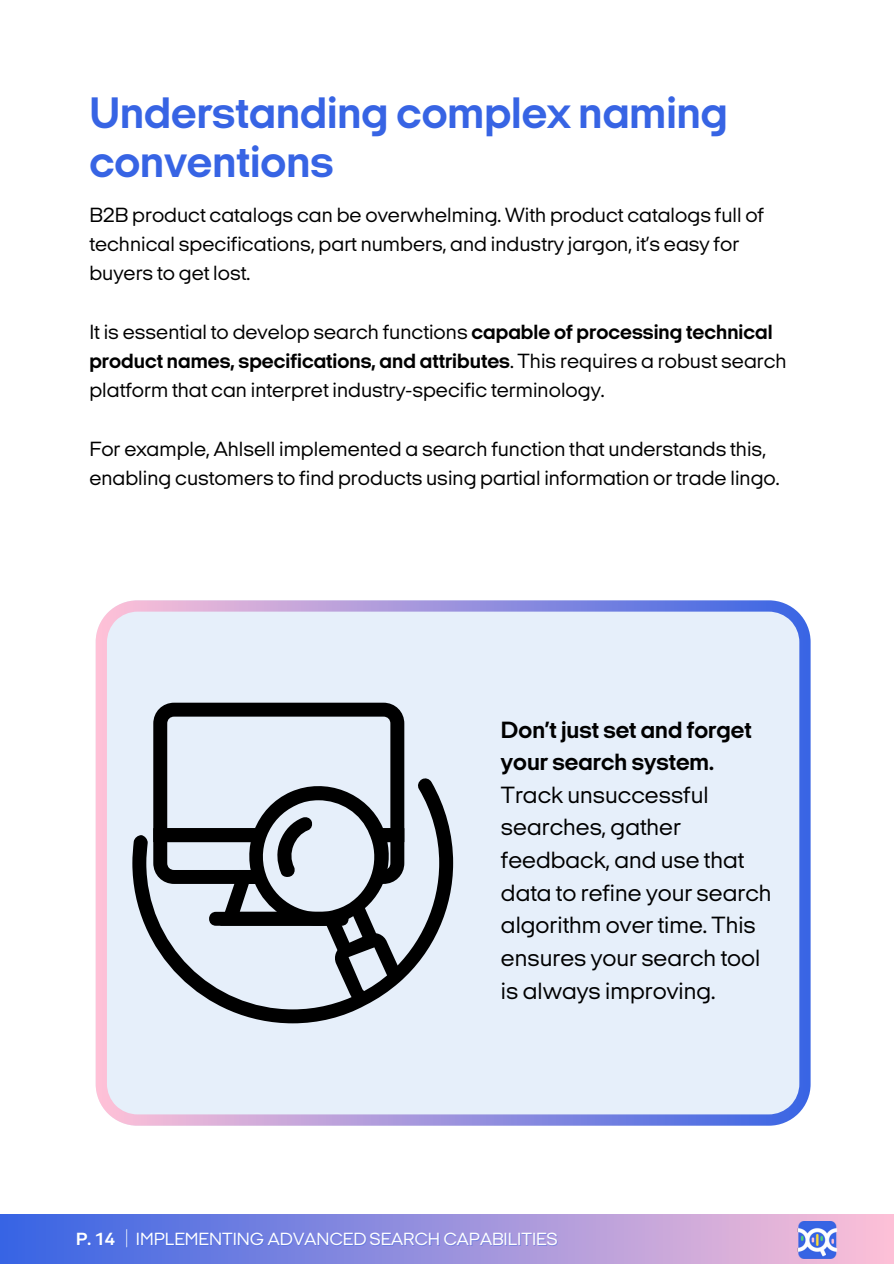
<style>
.page{position:relative;width:894px;height:1264px;background:#fff}
.page>*{position:absolute;margin:0;border:0;box-sizing:border-box;transform-origin:0 0}
.t1{font:700 45px/49.5px "Italian Plate No 2 Expanded";color:#3764e4}
.t2{font:24px/32.7px "Italian Plate No 2 Expanded";color:#000}
.t3{font:21px/29.2px "Italian Plate No 2 Expanded";color:#000}
.t4{font:18px "Italian Plate No 2 Expanded";color:#fff}
.s1{font-weight:700}
.s2{font-weight:700;color:rgb(55 100 228/.4)}
.s3{font-family:"Noto Sans CJ Ksc"}
</style>
<div class="page">
<svg style="left:96px;top:600px;width:714px;height:525px;background:#dfe6f7"></svg>
<svg style="left:132px;top:777px;width:321px;height:246px;background:#aab1b9"></svg>
<svg style="left:153px;top:702px;width:251px;height:303px;background:#9fa6ad"></svg>
<div style="left:0;top:1214px;width:893px;height:49px;background:linear-gradient(to right,#3865e4,#f9bed7)"></div>
<img style="left:792px;top:1221px;width:48px;height:37px">
<h1 class="t1" style="left:89px;top:92px;width:640px">Understanding complex naming conventions</h1>
<h3 class="t3" style="left:89px;top:202px;width:676px">B2B product catalogs can be overwhelming. With product catalogs full of technical specifications, part numbers, and industry jargon, it’s easy for buyers to get lost.</h3>
<h3 class="t3" style="left:89px;top:319px;width:698px">It is essential to develop search functions <span class="s1">capable of processing technical product names, specifications, and attributes</span>. This requires a robust search platform that can interpret industry-specific terminology.</h3>
<h3 class="t3" style="left:89px;top:436px;width:691px">For example, Ahlsell implemented a search function that understands this, enabling customers to find products using partial information or trade lingo.</h3>
<p class="t2" style="left:501px;top:715px;width:272px"><span class="s1">Don’t just set and forget your search system.<br></span>Track unsuccessful searches, gather feedback, and use that data to refine your search algorithm over time. This ensures your search tool is always improving.</p>
<h2 class="t4" style="left:77px;top:1231px;width:481px"><span class="s2">P. 14</span><span class="s3">│</span>IMPLEMENTING ADVANCED SEARCH CAPABILITIES</h2>
</div>
